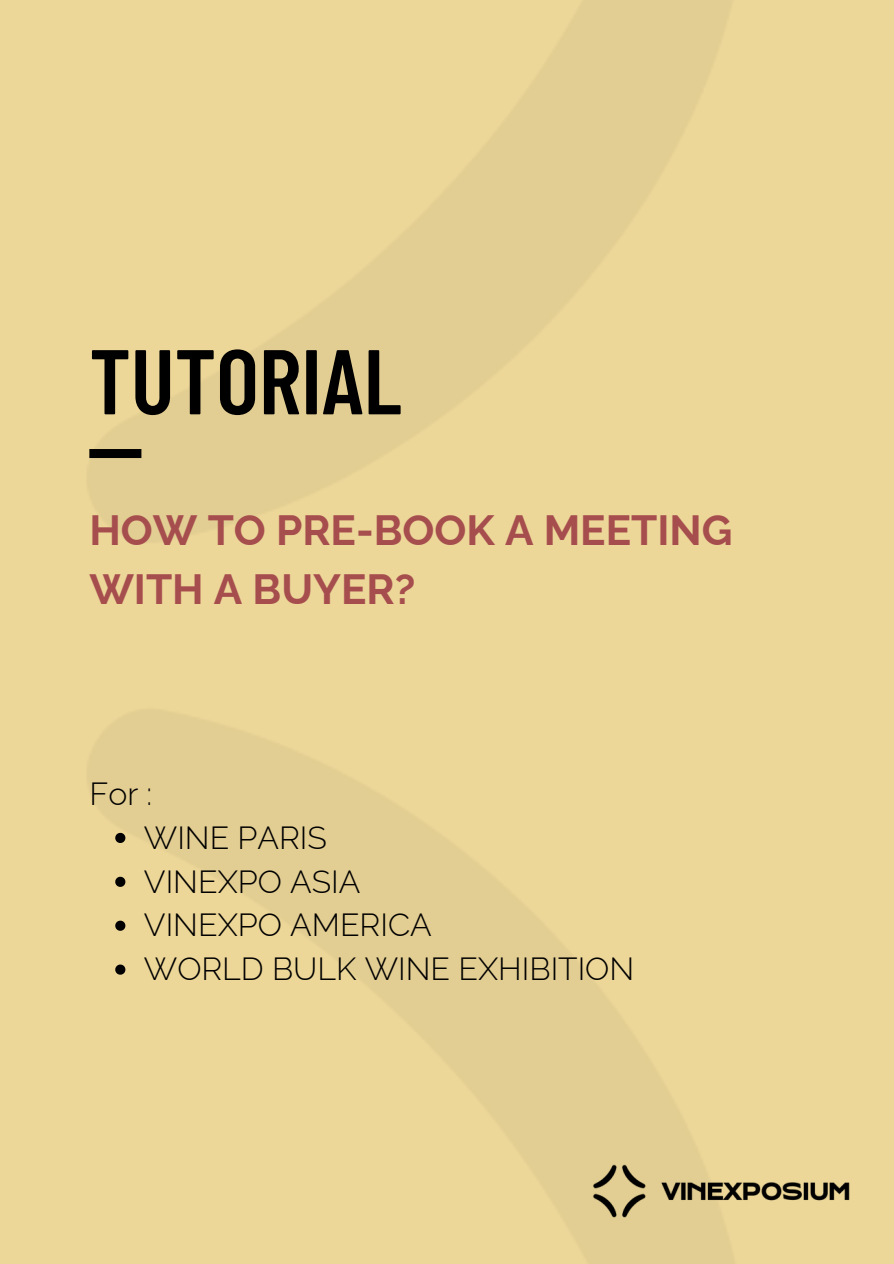
<style>
.page{position:relative;width:894px;height:1264px;background:#fff}
.page>*{position:absolute;margin:0;border:0;box-sizing:border-box;transform-origin:0 0}
.t1{font:600 91.65px "Barlow Condensed";color:#000}
.t2{font:700 42.3px/58.5px "Raleway";color:#a64d4e}
.t3{font:300 32.1px "Raleway";color:#000}
</style>
<div class="page">
<div style="left:0;top:0;width:893px;height:1263px;background:#ecd698"></div>
<svg style="left:115px;top:832px;width:10px;height:11px"></svg>
<svg style="left:115px;top:876px;width:10px;height:10px"></svg>
<svg style="left:115px;top:920px;width:10px;height:10px"></svg>
<svg style="left:115px;top:964px;width:10px;height:10px"></svg>
<div style="left:89px;top:449px;width:52px;height:9px;background:#000"></div>
<h1 class="t1" style="left:89px;top:322px;width:314px">TUTORIAL</h1>
<h2 class="t2" style="left:89px;top:501px;width:644px">HOW TO PRE-BOOK A MEETING<br>WITH A BUYER?</h2>
<p class="t3" style="left:89px;top:774px;width:64px">For :</p>
<p class="t3" style="left:144px;top:818px;width:184px">WINE PARIS</p>
<p class="t3" style="left:144px;top:862px;width:218px">VINEXPO ASIA</p>
<p class="t3" style="left:144px;top:906px;width:289px">VINEXPO AMERICA</p>
<p class="t3" style="left:144px;top:950px;width:491px">WORLD BULK WINE EXHIBITION</p>
</div>
